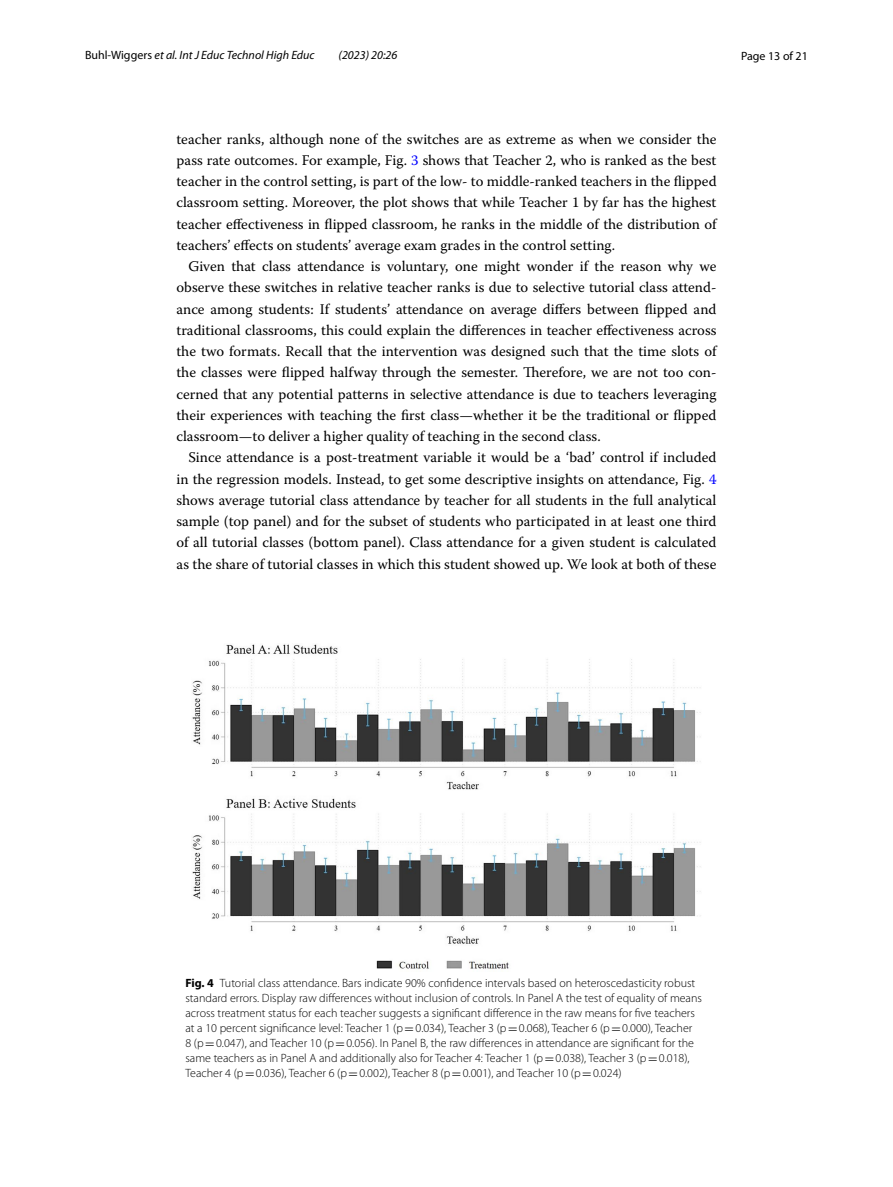
<style>
.page{position:relative;width:893px;height:1187px;background:#fff}
.page>*{position:absolute;margin:0;border:0;box-sizing:border-box;transform-origin:0 0}
.t1{font:14.7px/21.3px "Warnock Pro";color:#000;text-align:justify}
.t2{font:300 12px/15px "Myriad Pro";color:#000}
.t3{font:italic 12px "Myriad Pro";color:#000}
.t4{font:12px "Myriad Pro";color:#000}
.s1{font-style:normal}
.s2{color:#00f}
.s3{font-weight:700}
.s4{font-family:"MTSY";font-weight:400}
</style>
<div class="page">
<img style="left:192px;top:644px;width:509px;height:325px">
<p class="t3" style="left:85px;top:48px;width:231px"><span class="s1">Buhl‑Wiggers</span> et al. Int J Educ Technol High Educ</p>
<p class="t3" style="left:339px;top:48px;width:60px">(2023) 20:26</p>
<p class="t4" style="left:741px;top:48px;width:68px">Page 13 of 21</p>
<p class="t1" style="left:176px;top:128px;width:542px">teacher ranks, although none of the switches are as extreme as when we consider the pass rate outcomes. For example, Fig. <span class="s2">3</span> shows that Teacher 2, who is ranked as the best teacher in the control setting, is part of the low- to middle-ranked teachers in the flipped classroom setting. Moreover, the plot shows that while Teacher 1 by far has the highest teacher effectiveness in flipped classroom, he ranks in the middle of the distribution of teachers’ effects on students’ average exam grades in the control setting.</p>
<p class="t1" style="left:176px;top:255px;width:542px;text-indent:12px">Given that class attendance is voluntary, one might wonder if the reason why we observe these switches in relative teacher ranks is due to selective tutorial class attend&shy;ance among students: If students’ attendance on average differs between flipped and traditional classrooms, this could explain the differences in teacher effectiveness across the two formats. Recall that the intervention was designed such that the time slots of the classes were flipped halfway through the semester. Therefore, we are not too con&shy;cerned that any potential patterns in selective attendance is due to teachers leveraging their experiences with teaching the first class—whether it be the traditional or flipped classroom—to deliver a higher quality of teaching in the second class.</p>
<p class="t1" style="left:176px;top:446px;width:542px;text-indent:12px">Since attendance is a post-treatment variable it would be a ‘bad’ control if included in the regression models. Instead, to get some descriptive insights on attendance, Fig. <span class="s2">4 </span>shows average tutorial class attendance by teacher for all students in the full analytical sample (top panel) and for the subset of students who participated in at least one third of all tutorial classes (bottom panel). Class attendance for a given student is calculated as the share of tutorial classes in which this student showed up. We look at both of these</p>
<p class="t2" style="left:185px;top:975px;width:518px"><span class="s3">Fig. 4</span> Tutorial class attendance. Bars indicate 90% confidence intervals based on heteroscedasticity robust standard errors. Display raw differences without inclusion of controls. In Panel A the test of equality of means across treatment status for each teacher suggests a significant difference in the raw means for five teachers at a 10 percent significance level: Teacher 1 (p<span class="s4">=</span>0.034), Teacher 3 (p<span class="s4">=</span>0.068), Teacher 6 (p<span class="s4">=</span>0.000), Teacher<br>8 (p<span class="s4">=</span>0.047), and Teacher 10 (p<span class="s4">=</span>0.056). In Panel B, the raw differences in attendance are significant for the same teachers as in Panel A and additionally also for Teacher 4: Teacher 1 (p<span class="s4">=</span>0.038), Teacher 3 (p<span class="s4">=</span>0.018), Teacher 4 (p<span class="s4">=</span>0.036), Teacher 6 (p<span class="s4">=</span>0.002), Teacher 8 (p<span class="s4">=</span>0.001), and Teacher 10 (p<span class="s4">=</span>0.024)</p>
</div>
